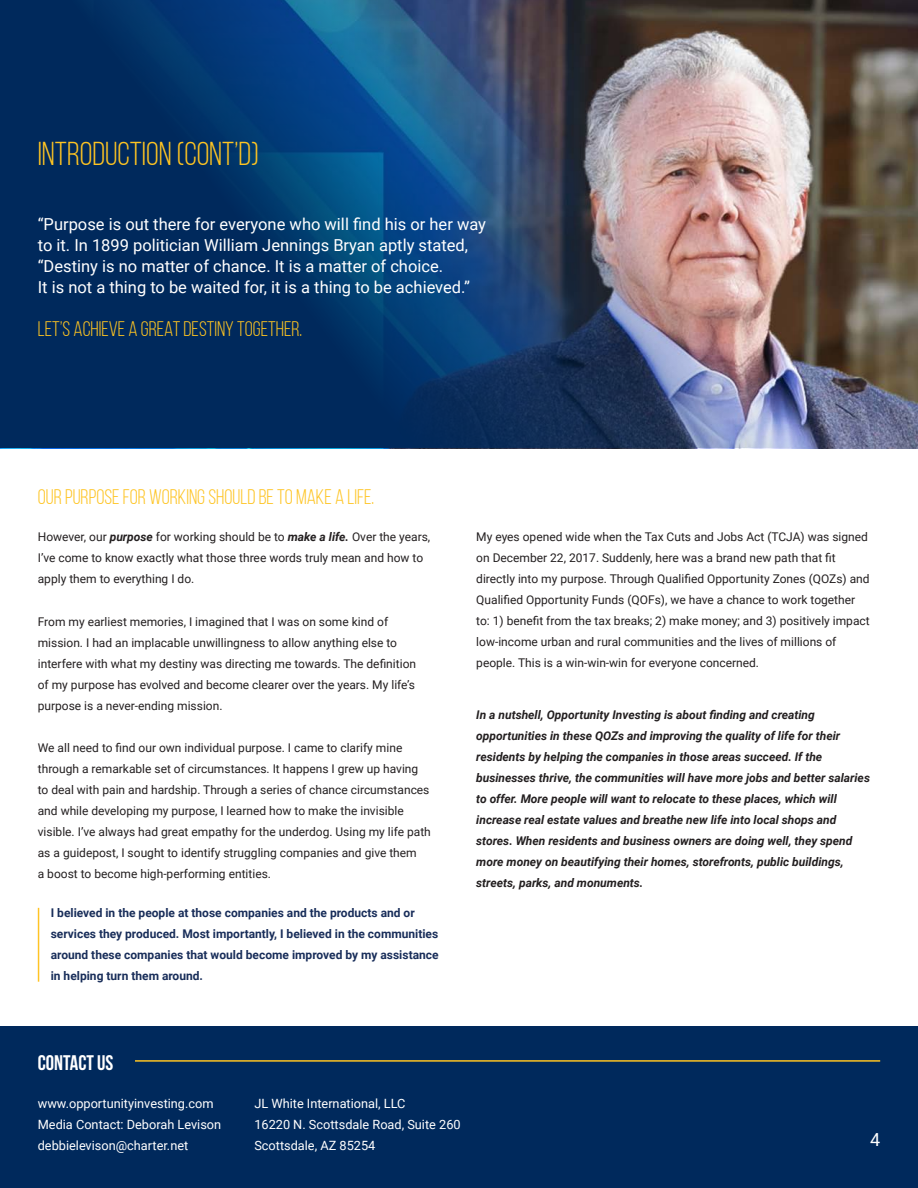
<style>
.page{position:relative;width:918px;height:1188px;background:#fff}
.page>*{position:absolute;margin:0;border:0;box-sizing:border-box;transform-origin:0 0}
.t1{font:33px "Bebas Neue";color:#fec422}
.t2{font:21px "Bebas Neue";color:#fec422}
.t3{font:700 21px "Bebas Neue";color:#fff}
.t4{font:18px "Roboto";color:#fff}
.t5{font:16.5px/21px "Roboto";color:#fff}
.t6{font:12.75px/21px "Roboto";color:#fff}
.t7{font:12px/21px "Roboto";color:#231f20}
.t8{font:italic 700 12px/21px "Roboto";color:#231f20}
.t9{font:700 12px/21px "Roboto";color:#192e5a}
.s1{font-weight:700;font-style:italic}
</style>
<div class="page">
<div style="left:0;top:1026px;width:918px;height:162px;background:#00295c"></div>
<hr style="left:135px;top:1060px;width:745px;height:2px;background:#fec422">
<svg style="left:0;top:0;width:918px;height:448px;background:#304a6e"></svg>
<hr style="left:38px;top:908px;width:1px;height:74px;background:#ffc425">
<p class="t1" style="left:38px;top:136px;width:223px">INTRODUCTION (CONT’D)</p>
<p class="t5" style="left:38px;top:213px;width:450px">“Purpose is out there for everyone who will find his or her way to it. In 1899 politician William Jennings Bryan aptly stated, “Destiny is no matter of chance. It is a matter of choice.</p>
<p class="t5" style="left:38px;top:276px;width:434px">It is not a thing to be waited for, it is a thing to be achieved.”</p>
<p class="t2" style="left:38px;top:317px;width:266px">LET’S ACHIEVE A GREAT DESTINY TOGETHER.</p>
<p class="t2" style="left:38px;top:485px;width:338px">OUR PURPOSE FOR WORKING SHOULD BE TO MAKE A LIFE.</p>
<p class="t7" style="left:38px;top:526px;width:394px">However, our <span class="s1">purpose</span> for working should be to <span class="s1">make a life.</span> Over the years,<br>I’ve come to know exactly what those three words truly mean and how to apply them to everything I do.</p>
<p class="t7" style="left:38px;top:611px;width:380px">From my earliest memories, I imagined that I was on some kind of mission. I had an implacable unwillingness to allow anything else to interfere with what my destiny was directing me towards. The definition of my purpose has evolved and become clearer over the years. My life’s purpose is a never-ending mission.</p>
<p class="t7" style="left:38px;top:736px;width:395px">We all need to find our own individual purpose. I came to clarify mine through a remarkable set of circumstances. It happens I grew up having to deal with pain and hardship. Through a series of chance circumstances and while developing my purpose, I learned how to make the invisible visible. I’ve always had great empathy for the underdog. Using my life path as a guidepost, I sought to identify struggling companies and give them<br>a boost to become high-performing entities.</p>
<p class="t9" style="left:51px;top:902px;width:389px">I believed in the people at those companies and the products and or services they produced. Most importantly, I believed in the communities around these companies that would become improved by my assistance in helping turn them around.</p>
<p class="t7" style="left:476px;top:526px;width:395px">My eyes opened wide when the Tax Cuts and Jobs Act (TCJA) was signed on December 22, 2017. Suddenly, here was a brand new path that fit directly into my purpose. Through Qualified Opportunity Zones (QOZs) and Qualified Opportunity Funds (QOFs), we have a chance to work together to: 1) benefit from the tax breaks; 2) make money; and 3) positively impact low-income urban and rural communities and the lives of millions of people. This is a win-win-win for everyone concerned.</p>
<p class="t8" style="left:476px;top:703px;width:395px">In a nutshell, Opportunity Investing is about finding and creating opportunities in these QOZs and improving the quality of life for their residents by helping the companies in those areas succeed. If the businesses thrive, the communities will have more jobs and better salaries to offer. More people will want to relocate to these places, which will increase real estate values and breathe new life into local shops and stores. When residents and business owners are doing well, they spend more money on beautifying their homes, storefronts, public buildings, streets, parks, and monuments.</p>
<h2 class="t3" style="left:38px;top:1051px;width:77px">CONTACT US</h2>
<p class="t6" style="left:38px;top:1093px;width:177px">www.opportunityinvesting.com</p>
<p class="t6" style="left:38px;top:1114px;width:185px">Media Contact: Deborah Levison</p>
<p class="t6" style="left:38px;top:1135px;width:152px">debbielevison@charter.net</p>
<p class="t6" style="left:254px;top:1093px;width:208px">JL White International, LLC<br>16220 N. Scottsdale Road, Suite 260<br>Scottsdale, AZ 85254</p>
<p class="t4" style="left:870px;top:1127px;width:12px">4</p>
</div>
